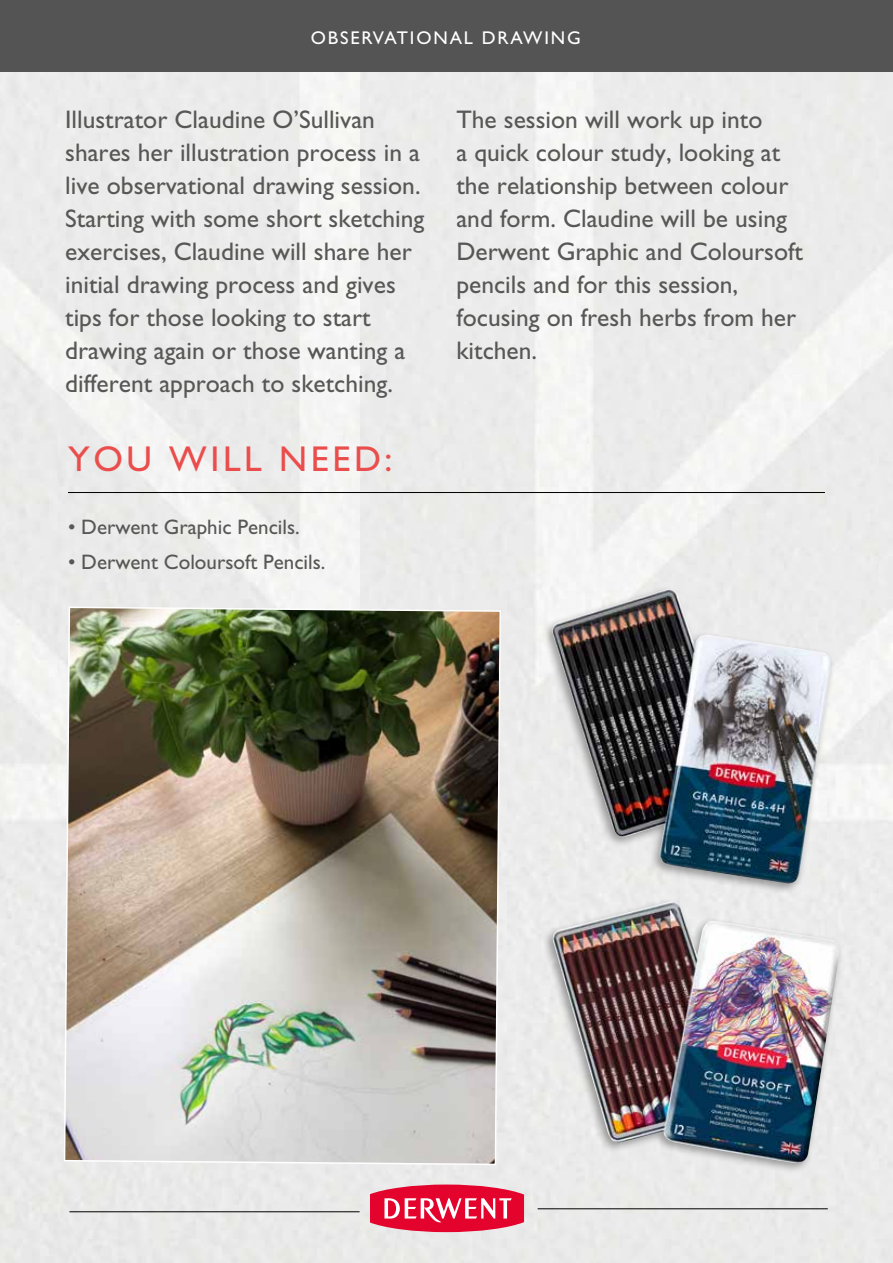
<style>
.page{position:relative;width:893px;height:1263px;background:#fff}
.page>*{position:absolute;margin:0;border:0;box-sizing:border-box;transform-origin:0 0}
.t1{font:36px "Gill Sans Std";letter-spacing:.1em;color:#ea4e4c}
.t2{font:25.5px/33px "Gill Sans Std";color:#575756}
.t3{font:21px "Gill Sans Std";color:#575756}
.t4{font:18.45px "Gill Sans Std";letter-spacing:.1em;color:#fff}
</style>
<div class="page">
<svg style="left:370px;top:1184px;width:154px;height:48px;background:#e84361"></svg>
<hr style="left:69px;top:1211px;width:291px;height:1px;background:#000">
<hr style="left:538px;top:1208px;width:290px;height:1px;background:#000">
<div style="left:0;top:0;width:893px;height:72px;background:#555454"></div>
<hr style="left:68px;top:492px;width:757px;height:1px;background:#000">
<img style="left:63px;top:606px;width:439px;height:560px">
<div style="left:542px;top:585px;width:293px;height:309px;background:#ececec"></div>
<img style="left:551px;top:589px;width:282px;height:296px">
<div style="left:542px;top:897px;width:302px;height:277px;background:#000;opacity:.35"></div>
<img style="left:553px;top:901px;width:288px;height:262px">
<p class="t4" style="left:311px;top:27px;width:272px">OBSERVATIONAL DRAWING</p>
<p class="t2" style="left:65px;top:103px;width:361px">Illustrator Claudine O’Sullivan shares her illustration process in a live observational drawing session.<br>Starting with some short sketching exercises, Claudine will share her initial drawing process and gives tips for those looking to start drawing again or those wanting a different approach to sketching.</p>
<p class="t2" style="left:456px;top:103px;width:348px">The session will work up into<br>a quick colour study, looking at the relationship between colour and form. Claudine will be using<br>Derwent Graphic and Coloursoft pencils and for this session, focusing on fresh herbs from her kitchen.</p>
<h1 class="t1" style="left:68px;top:438px;width:326px">YOU WILL NEED:</h1>
<p class="t3" style="left:68px;top:515px;width:233px">• Derwent Graphic Pencils.</p>
<p class="t3" style="left:68px;top:550px;width:259px">• Derwent Coloursoft Pencils.</p>
</div>
